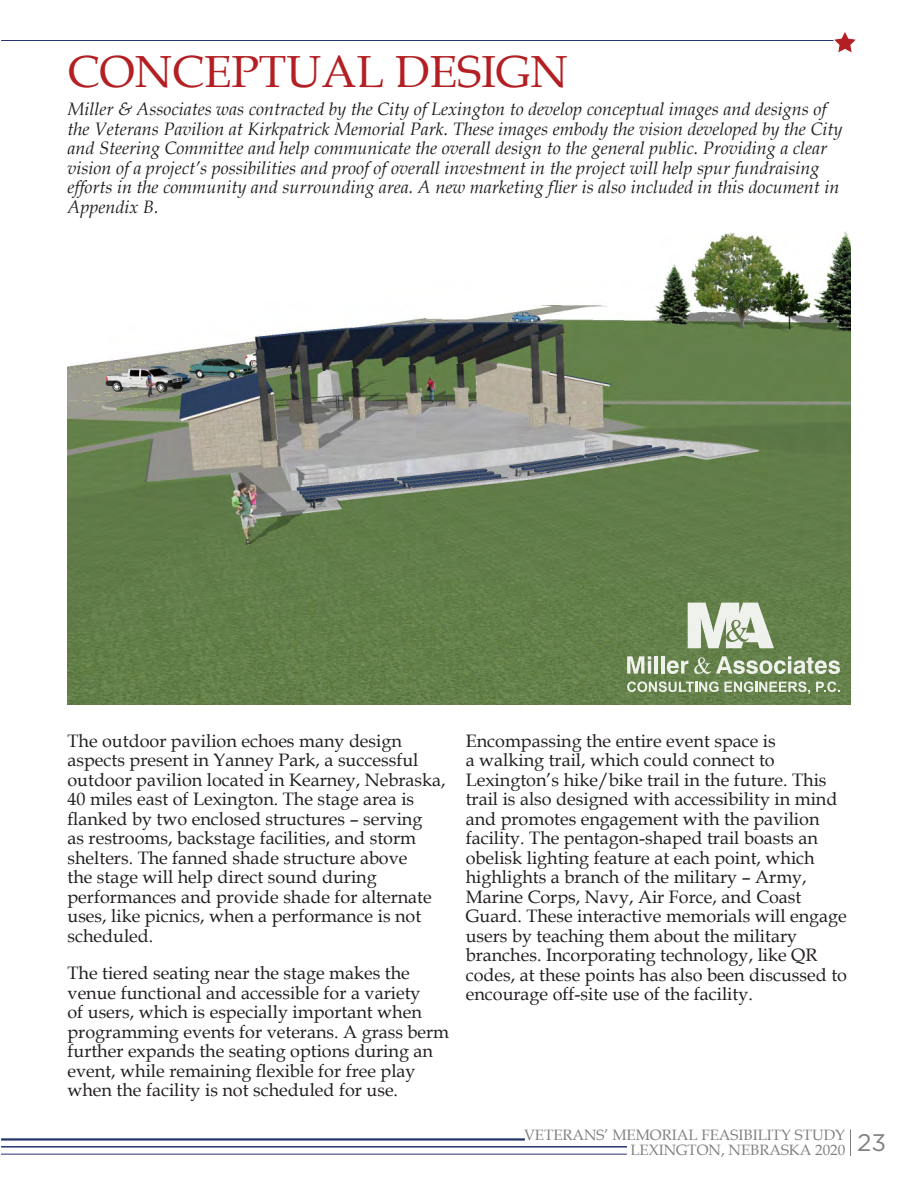
<style>
.page{position:relative;width:918px;height:1188px;background:#fff}
.page>*{position:absolute;margin:0;border:0;box-sizing:border-box;transform-origin:0 0}
.Heading_1{font:45px "Book Antiqua";color:#b31f23}
.t1{font:18px/19.5px "Book Antiqua";color:#231f20}
.Intro_Paragraph{font:italic 18px/19.5px "Book Antiqua";color:#231f20}
.t2{font:15px/15px "Book Antiqua";color:#7f8080}
</style>
<div class="page">
<svg style="left:850px;top:1129px;width:1px;height:27px"></svg>
<hr style="left:1px;top:40px;width:850px;height:1px;background:#25336f">
<hr style="left:1px;top:1138px;width:524px;height:3px;background:#25336f">
<hr style="left:1px;top:1146px;width:626px;height:2px;background:#25336f">
<hr style="left:1px;top:1154px;width:626px;height:1px;background:#25336f">
<svg style="left:833px;top:32px;width:23px;height:20px"></svg>
<img style="left:68px;top:231px;width:782px;height:473px">
<svg style="left:627px;top:656px;width:24px;height:18px"></svg>
<hr style="left:654px;top:656px;width:4px;height:18px;background:#eff2ec">
<hr style="left:661px;top:656px;width:3px;height:18px;background:#fff">
<svg style="left:667px;top:660px;width:21px;height:14px"></svg>
<svg style="left:627px;top:682px;width:183px;height:12px;background:#9bad89"></svg>
<svg style="left:816px;top:682px;width:24px;height:10px"></svg>
<svg style="left:688px;top:603px;width:86px;height:45px;background:#c6d0bc"></svg>
<svg style="left:694px;top:656px;width:146px;height:18px;background:#9bad8a"></svg>
<p class="Heading_1" style="left:68px;top:40px;width:502px">CONCEPTUAL DESIGN</p>
<p class="Intro_Paragraph" style="left:68px;top:99px;width:776px">Miller &amp; Associates was contracted by the City of Lexington to develop conceptual images and designs of the Veterans Pavilion at Kirkpatrick Memorial Park. These images embody the vision developed by the City and Steering Committee and help communicate the overall design to the general public. Providing a clear vision of a project’s possibilities and proof of overall investment in the project will help spur fundraising efforts in the community and surrounding area. A new marketing flier is also included in this document in Appendix B.</p>
<p class="t1" style="left:68px;top:730px;width:380px">The outdoor pavilion echoes many design aspects present in Yanney Park, a successful outdoor pavilion located in Kearney, Nebraska, 40 miles east of Lexington. The stage area is flanked by two enclosed structures – serving<br>as restrooms, backstage facilities, and storm shelters. The fanned shade structure above<br>the stage will help direct sound during performances and provide shade for alternate uses, like picnics, when a performance is not scheduled.</p>
<p class="t1" style="left:68px;top:963px;width:383px">The tiered seating near the stage makes the venue functional and accessible for a variety<br>of users, which is especially important when programming events for veterans. A grass berm further expands the seating options during an event, while remaining flexible for free play when the facility is not scheduled for use.</p>
<p class="t1" style="left:466px;top:730px;width:383px">Encompassing the entire event space is<br>a walking trail, which could connect to Lexington’s hike/bike trail in the future. This trail is also designed with accessibility in mind and promotes engagement with the pavilion facility. The pentagon-shaped trail boasts an obelisk lighting feature at each point, which highlights a branch of the military – Army, Marine Corps, Navy, Air Force, and Coast Guard. These interactive memorials will engage users by teaching them about the military branches. Incorporating technology, like QR codes, at these points has also been discussed to encourage off-site use of the facility.</p>
<p class="t2" style="left:630px;top:1127px;width:257px;text-indent:-106px">VETERANS’ MEMORIAL FEASIBILITY STUDY<br>LEXINGTON, NEBRASKA 2020 <sup>23</sup></p>
</div>
